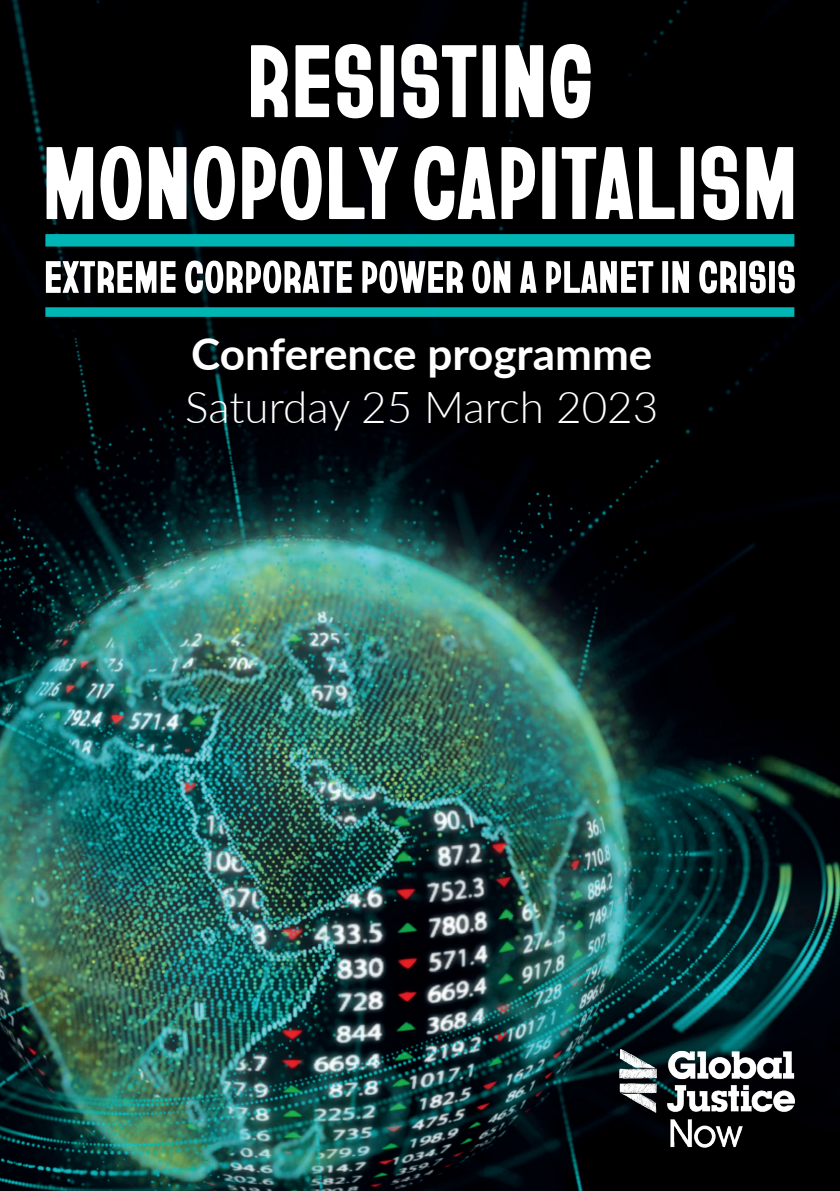
<style>
.page{position:relative;width:840px;height:1191px;background:#fff}
.page>*{position:absolute;margin:0;border:0;box-sizing:border-box;transform-origin:0 0}
.t1{font:120.6px/101.8px "BAYARD";color:#fff;text-align:center}
.t2{font:53.2px "BAYARD";color:#fff}
.t3{font:700 44px "Lato";color:#fff}
.t4{font:300 44px "Lato";color:#fff}
</style>
<div class="page">
<img style="left:0;top:0;width:839px;height:1191px">
<img style="left:592px;top:1024px;width:228px;height:149px">
<div style="left:45px;top:234px;width:749px;height:12px;background:#00b6b5"></div>
<div style="left:45px;top:307px;width:749px;height:10px;background:#00b6b5"></div>
<p class="t1" style="left:42px;top:31px;width:757px">RESISTING<br>MONOPOLY CAPITALISM</p>
<p class="t2" style="left:44px;top:251px;width:753px">EXTREME CORPORATE POWER ON A PLANET IN CRISIS</p>
<p class="t3" style="left:191px;top:322px;width:462px">Conference programme</p>
<p class="t4" style="left:185px;top:376px;width:474px">Saturday 25 March 2023</p>
</div>
